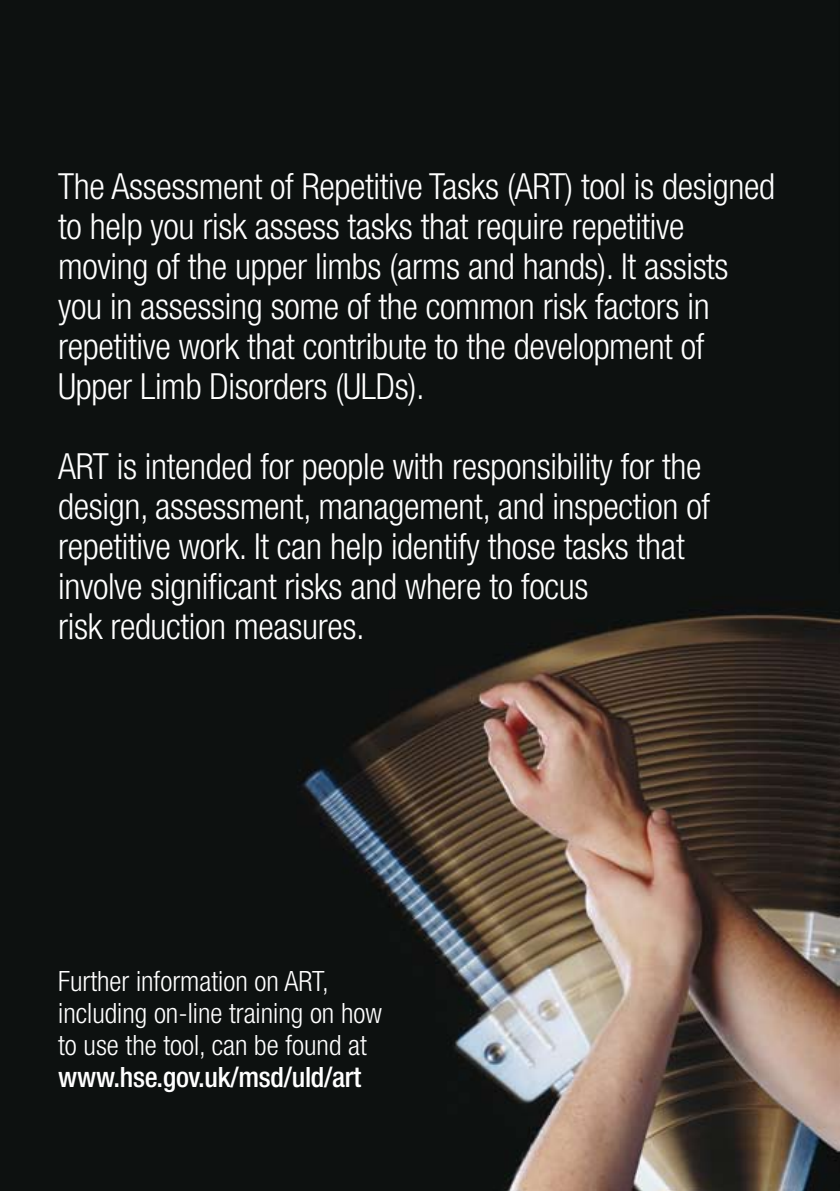
<style>
.page{position:relative;width:840px;height:1191px;background:#fff}
.page>*{position:absolute;margin:0;border:0;box-sizing:border-box;transform-origin:0 0}
.t1{font:300 condensed 36px/40px "Helvetica Neue";letter-spacing:-.01em;color:#fff}
.t2{font:300 condensed 28px/32px "Helvetica Neue";color:#fff}
.t3{font:500 condensed 28px "Helvetica Neue";letter-spacing:-.01em;color:#fff}
</style>
<div class="page">
<img style="left:0;top:0;width:839px;height:1191px">
<p class="t1" style="left:58px;top:166px;width:718px">The Assessment of Repetitive Tasks (ART) tool is designed to help you risk assess tasks that require repetitive moving of the upper limbs (arms and hands). It assists you in assessing some of the common risk factors in repetitive work that contribute to the development of Upper Limb Disorders (ULDs).</p>
<h2 class="t1" style="left:58px;top:446px;width:653px">ART is intended for people with responsibility for the design, assessment, management, and inspection of repetitive work. It can help identify those tasks that involve significant risks and where to focus<br>risk reduction measures.</h2>
<p class="t2" style="left:58px;top:965px;width:325px">Further information on ART, including on-line training on how to use the tool, can be found at</p>
<p class="t3" style="left:58px;top:1060px;width:304px">www.hse.gov.uk/msd/uld/art</p>
</div>
